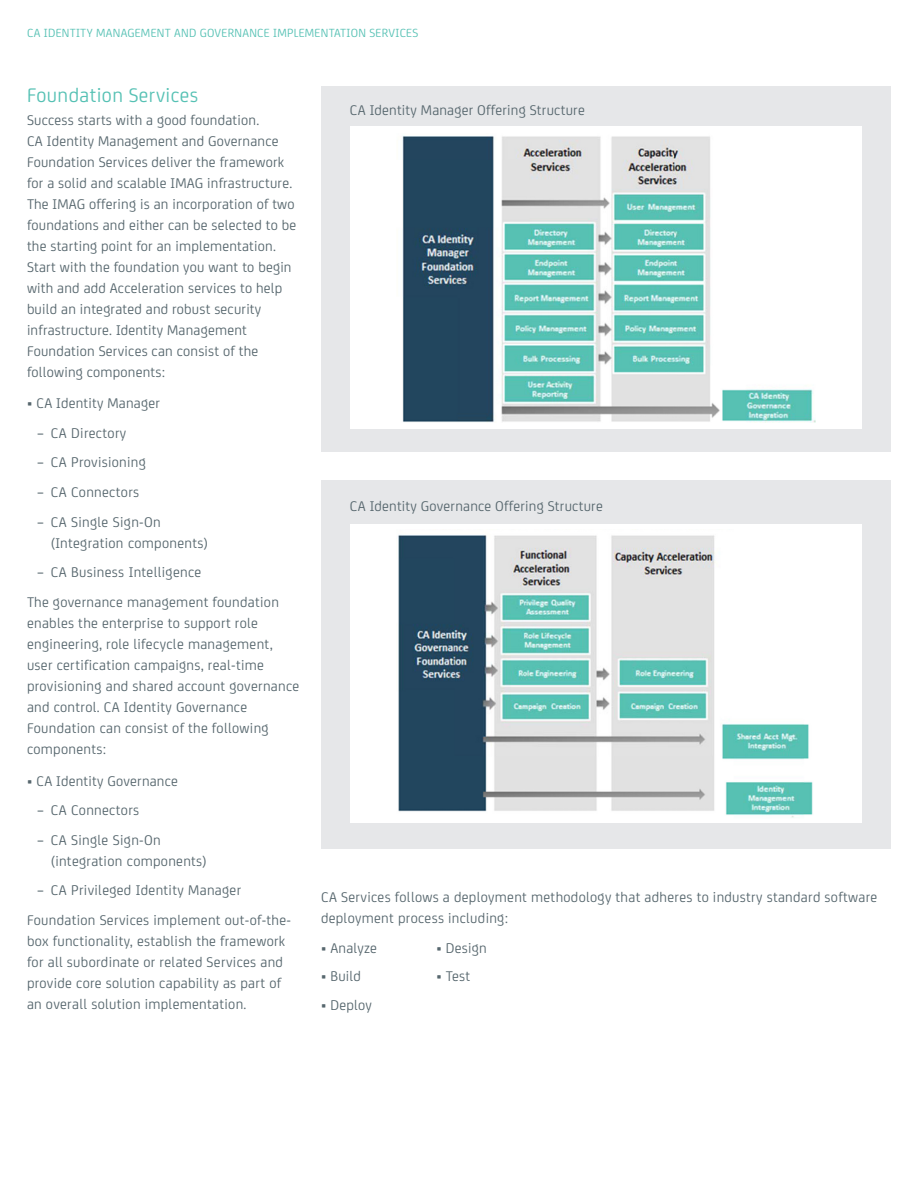
<style>
.page{position:relative;width:918px;height:1188px;background:#fff}
.page>*{position:absolute;margin:0;border:0;box-sizing:border-box;transform-origin:0 0}
.subhead{font:21px "CA Sans";letter-spacing:.02em;color:#56c1b4}
.Body{font:15px/21px "CA Sans";letter-spacing:.015em;color:#57676e}
.Body_after_bullet{font:15px/21px "CA Sans";letter-spacing:.02em;color:#57676e}
.Body_before_bullet{font:15px/21px "CA Sans";letter-spacing:.02em;color:#57676e}
.screenshot_text{font:15px "CA Sans";letter-spacing:.015em;color:#57676e}
.Body_bullet{font:15px "CA Sans";letter-spacing:.015em;color:#57676e}
.PAGE_EYEBROW_TOPIC{font:12.6px "CA Sans";letter-spacing:.02em;color:#56c1b4}
</style>
<div class="page">
<div style="left:321px;top:86px;width:570px;height:365px;background:#e6e7e9"></div>
<div style="left:321px;top:481px;width:570px;height:368px;background:#e6e7e9"></div>
<div style="left:350px;top:127px;width:512px;height:302px;background:#fff"></div>
<img style="left:402px;top:135px;width:413px;height:287px">
<div style="left:350px;top:525px;width:512px;height:298px;background:#fff"></div>
<img style="left:398px;top:534px;width:415px;height:284px">
<p class="PAGE_EYEBROW_TOPIC" style="left:27px;top:24px;width:393px">CA IDENTITY MANAGEMENT AND GOVERNANCE IMPLEMENTATION SERVICES</p>
<p class="subhead" style="left:27px;top:80px;width:173px">Foundation Services</p>
<p class="Body" style="left:27px;top:108px;width:271px">Success starts with a good foundation.<br>CA Identity Management and Governance Foundation Services deliver the framework for a solid and scalable IMAG infrastructure.<br>The IMAG offering is an incorporation of two foundations and either can be selected to be the starting point for an implementation.<br>Start with the foundation you want to begin with and add Acceleration services to help build an integrated and robust security infrastructure. Identity Management Foundation Services can consist of the following components:</p>
<p class="Body" style="left:27px;top:392px;width:134px">• CA Identity Manager</p>
<p class="Body" style="left:37px;top:421px;width:91px">– CA Directory</p>
<p class="Body" style="left:37px;top:451px;width:110px">– CA Provisioning</p>
<p class="Body" style="left:37px;top:481px;width:103px">– CA Connectors</p>
<p class="Body" style="left:51px;top:510px;width:159px;text-indent:-14px">– CA Single Sign-On (Integration components)</p>
<p class="Body" style="left:37px;top:561px;width:166px">– CA Business Intelligence</p>
<p class="Body_after_bullet" style="left:27px;top:591px;width:274px">The governance management foundation enables the enterprise to support role engineering, role lifecycle management, user certification campaigns, real-time provisioning and shared account governance and control. CA Identity Governance Foundation can consist of the following components:</p>
<p class="Body" style="left:27px;top:769px;width:152px">• CA Identity Governance</p>
<p class="Body" style="left:37px;top:799px;width:103px">– CA Connectors</p>
<p class="Body" style="left:51px;top:828px;width:158px;text-indent:-14px">– CA Single Sign-On (integration components)</p>
<p class="Body" style="left:37px;top:879px;width:205px">– CA Privileged Identity Manager</p>
<p class="Body_after_bullet" style="left:27px;top:909px;width:266px">Foundation Services implement out-of-the&shy;box functionality, establish the framework for all subordinate or related Services and provide core solution capability as part of an overall solution implementation.</p>
<p class="screenshot_text" style="left:350px;top:99px;width:236px">CA Identity Manager Offering Structure</p>
<p class="screenshot_text" style="left:350px;top:496px;width:254px">CA Identity Governance Offering Structure</p>
<p class="Body_before_bullet" style="left:321px;top:886px;width:558px">CA Services follows a deployment methodology that adheres to industry standard software deployment process including:</p>
<p class="Body_bullet" style="left:321px;top:937px;width:58px">• Analyze</p>
<p class="Body_bullet" style="left:436px;top:937px;width:52px">• Design</p>
<p class="Body_bullet" style="left:321px;top:966px;width:42px">• Build</p>
<p class="Body_bullet" style="left:436px;top:966px;width:35px">• Test</p>
<p class="Body_bullet" style="left:321px;top:994px;width:52px">• Deploy</p>
</div>
